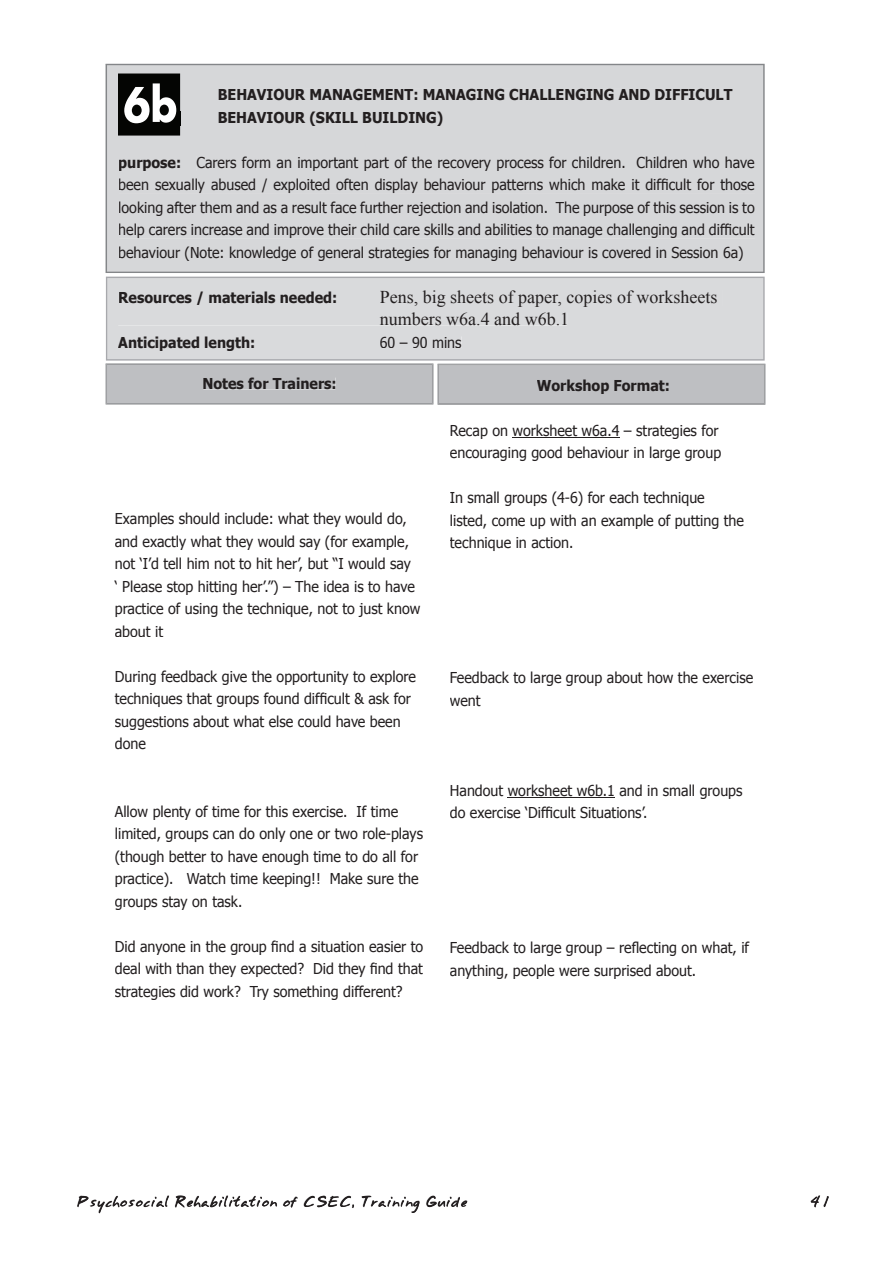
<style>
.page{position:relative;width:893px;height:1263px;background:#fff}
.page>*{position:absolute;margin:0;border:0;box-sizing:border-box;transform-origin:0 0}
.t1{font:700 52.5px "Belmar Cnd";color:#fff}
.t2{font:18px/22.5px "Times New Roman";color:#231f20}
.t3{font:15px/22.5px "Tahoma";color:#231f20;scale:.95 1}
.t4{font:700 15px/22.5px "Tahoma";color:#231f20;scale:.95 1}
.t5{font:13.5px "Annifont";color:#231f20;scale:.95 1}
.t6{font:12.75px "Annifont";color:#231f20;scale:.95 1}
.s1{font-weight:700}
</style>
<div class="page">
<svg style="left:106px;top:363px;width:659px;height:42px"></svg>
<div style="left:106px;top:64px;width:659px;height:209px;background:#d6d7d9"></div>
<svg style="left:106px;top:277px;width:659px;height:84px;fill:#d9dadc"></svg>
<div style="left:118px;top:73px;width:62px;height:63px;background:#040503"></div>
<svg style="left:78px;top:1196px;width:389px;height:17px"></svg>
<svg style="left:811px;top:1196px;width:18px;height:11px"></svg>
<hr style="left:512px;top:437px;width:107px;height:1px;background:#231f20">
<hr style="left:508px;top:797px;width:107px;height:1px;background:#231f20">
<div style="left:537px;top:379px;width:132px;height:15px;background:#bebfc2"></div>
<div style="left:204px;top:378px;width:131px;height:11px;background:#bebfc2"></div>
<img style="left:118px;top:100px;width:46px;height:1px">
<div style="left:219px;top:89px;width:513px;height:11px;background:#d6d7d9"></div>
<div style="left:180px;top:111px;width:263px;height:15px;background:#d6d7d9"></div>
<img style="left:118px;top:111px;width:62px;height:15px">
<div style="left:119px;top:159px;width:72px;height:12px;background:#d6d7d9"></div>
<div style="left:197px;top:156px;width:558px;height:15px;background:#d6d7d9"></div>
<div style="left:119px;top:179px;width:636px;height:14px;background:#d6d7d9"></div>
<div style="left:119px;top:201px;width:636px;height:15px;background:#d6d7d9"></div>
<div style="left:119px;top:224px;width:636px;height:14px;background:#d6d7d9"></div>
<div style="left:119px;top:246px;width:624px;height:15px;background:#d6d7d9"></div>
<div style="left:119px;top:291px;width:218px;height:14px;background:#d9dadc"></div>
<div style="left:380px;top:290px;width:342px;height:16px;background:#d9dadc"></div>
<div style="left:118px;top:313px;width:449px;height:12px;background:#d9dadc"></div>
<div style="left:118px;top:336px;width:208px;height:15px;background:#d9dadc"></div>
<div style="left:380px;top:336px;width:81px;height:12px;background:#d9dadc"></div>
<h1 class="t1" style="left:123px;top:81px;width:56px">6b</h1>
<p class="t4" style="left:218px;top:82px;width:543px">BEHAVIOUR MANAGEMENT: MANAGING CHALLENGING AND DIFFICULT<br>BEHAVIOUR (SKILL BUILDING)</p>
<p class="t3" style="left:118px;top:150px;width:671px;text-align:justify"><span class="s1">purpose:</span> Carers form an important part of the recovery process for children. Children who have been sexually abused / exploited often display behaviour patterns which make it difficult for those looking after them and as a result face further rejection and isolation. The purpose of this session is to help carers increase and improve their child care skills and abilities to manage challenging and difficult behaviour (Note: knowledge of general strategies for managing behaviour is covered in Session 6a)</p>
<p class="t4" style="left:118px;top:285px;width:232px">Resources / materials needed:</p>
<p class="t2" style="left:380px;top:285px;width:339px">Pens, big sheets of paper, copies of worksheets numbers w6a.4 and w6b.1</p>
<p class="t4" style="left:118px;top:330px;width:146px">Anticipated length:</p>
<p class="t3" style="left:380px;top:330px;width:88px">60 – 90 mins</p>
<p class="t4" style="left:202px;top:371px;width:143px">Notes for Trainers:</p>
<p class="t3" style="left:115px;top:507px;width:323px">Examples should include: what they would do, and exactly what they would say (for example, not ‘I’d tell him not to hit her’, but “I would say<br>‘ Please stop hitting her’.”) – The idea is to have practice of using the technique, not to just know about it</p>
<p class="t3" style="left:115px;top:664px;width:319px">During feedback give the opportunity to explore techniques that groups found difficult &amp; ask for suggestions about what else could have been done</p>
<p class="t3" style="left:115px;top:799px;width:326px">Allow plenty of time for this exercise. If time limited, groups can do only one or two role-plays (though better to have enough time to do all for practice). Watch time keeping!! Make sure the groups stay on task.</p>
<p class="t3" style="left:115px;top:934px;width:326px;text-align:justify">Did anyone in the group find a situation easier to deal with than they expected? Did they find that strategies did work? Try something different?</p>
<p class="t4" style="left:537px;top:373px;width:142px">Workshop Format:</p>
<p class="t3" style="left:450px;top:418px;width:287px">Recap on worksheet w6a.4 – strategies for encouraging good behaviour in large group</p>
<p class="t3" style="left:450px;top:486px;width:311px">In small groups (4-6) for each technique listed, come up with an example of putting the technique in action.</p>
<p class="t3" style="left:450px;top:666px;width:321px">Feedback to large group about how the exercise went</p>
<p class="t3" style="left:450px;top:778px;width:310px">Handout worksheet w6b.1 and in small groups do exercise ‘Difficult Situations’.</p>
<p class="t3" style="left:450px;top:936px;width:316px">Feedback to large group – reflecting on what, if anything, people were surprised about.</p>
<p class="t6" style="left:77px;top:1191px;width:413px">Psychosocial Rehabilitation of CSEC, Training Guide</p>
<p class="t5" style="left:809px;top:1191px;width:22px">41</p>
</div>
